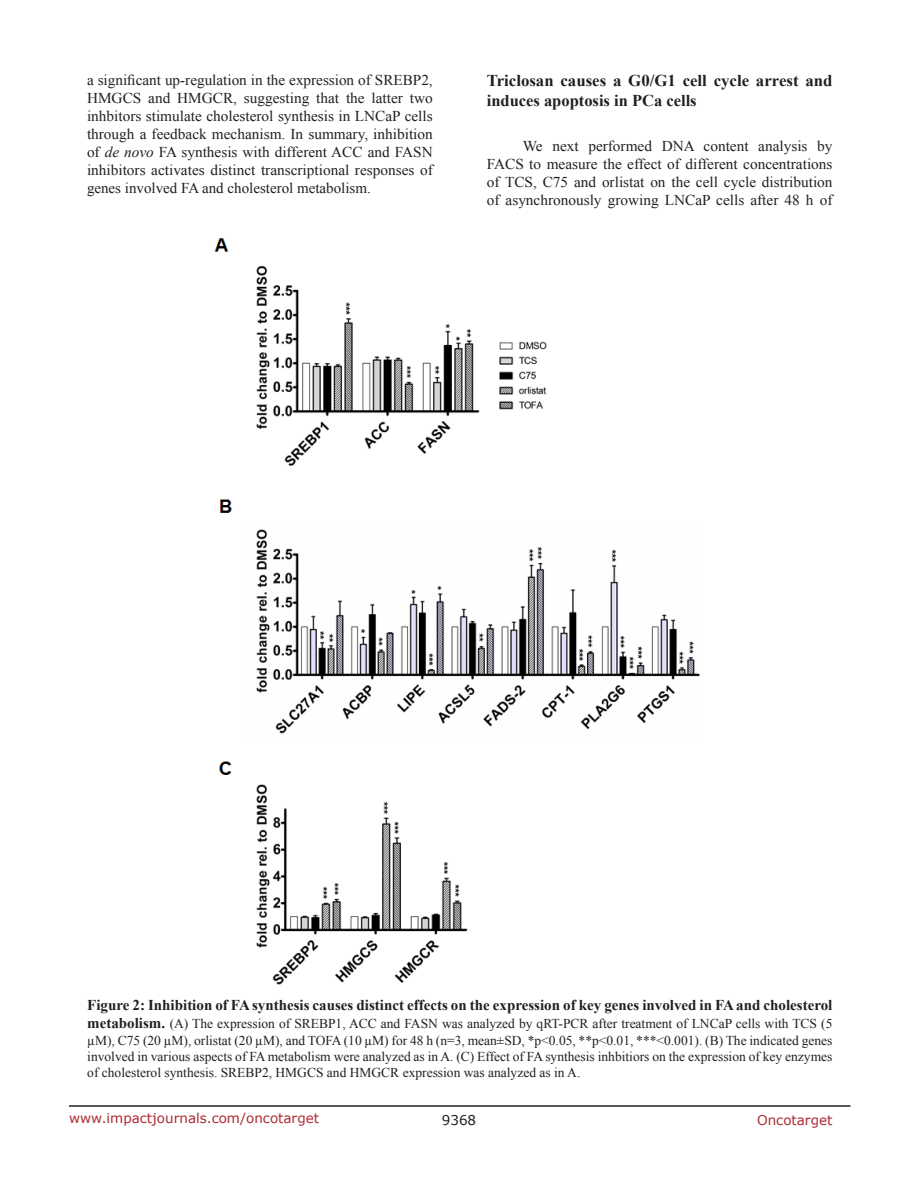
<style>
.page{position:relative;width:918px;height:1188px;background:#fff}
.page>*{position:absolute;margin:0;border:0;box-sizing:border-box;transform-origin:0 0}
.SubHeading{font:700 16.5px/19.8px "Times New Roman";color:#221f22}
.BodyText{font:15px/18px "Times New Roman";color:#221f22;text-align:justify}
.FigureText{font:700 15px "Times New Roman";color:#221f22}
.FigureText-2{font:13.5px/16.2px "Times New Roman";color:#221f22;text-align:justify}
.t1{font:13.5px "Verdana";color:#ac2b31}
.t2{font:13.5px "Verdana";color:#221f22}
.s1{font-style:italic}
.s2{font-weight:700;font-size:15px}
</style>
<div class="page">
<hr style="left:69px;top:1105px;width:781px;height:2px;background:#231f20">
<img style="left:214px;top:238px;width:486px;height:747px">
<p class="BodyText" style="left:87px;top:71px;width:347px">a significant up-regulation in the expression of SREBP2, HMGCS and HMGCR, suggesting that the latter two inhbitors stimulate cholesterol synthesis in LNCaP cells through a feedback mechanism. In summary, inhibition of <span class="s1">de novo</span> FA synthesis with different ACC and FASN inhibitors activates distinct transcriptional responses of genes involved FA and cholesterol metabolism.</p>
<p class="SubHeading" style="left:487px;top:70px;width:347px">Triclosan causes a G0/G1 cell cycle arrest and induces apoptosis in PCa cells</p>
<p class="BodyText" style="left:487px;top:137px;width:347px;text-indent:36px">We next performed DNA content analysis by FACS to measure the effect of different concentrations of TCS, C75 and orlistat on the cell cycle distribution of asynchronously growing LNCaP cells after 48 h of</p>
<p class="FigureText" style="left:87px;top:995px;width:747px">Figure 2: Inhibition of FA synthesis causes distinct effects on the expression of key genes involved in FA and cholesterol</p>
<p class="FigureText-2" style="left:87px;top:1016px;width:747px"><span class="s2">metabolism.</span> (A) The expression of SREBP1, ACC and FASN was analyzed by qRT-PCR after treatment of LNCaP cells with TCS (5 µM), C75 (20 µM), orlistat (20 µM), and TOFA (10 µM) for 48 h (n=3, mean±SD, *p&lt;0.05, **p&lt;0.01, ***&lt;0.001). (B) The indicated genes involved in various aspects of FA metabolism were analyzed as in A. (C) Effect of FA synthesis inhbitiors on the expression of key enzymes of cholesterol synthesis. SREBP2, HMGCS and HMGCR expression was analyzed as in A.</p>
<p class="t1" style="left:69px;top:1109px;width:252px">www.impactjournals.com/oncotarget</p>
<p class="t2" style="left:442px;top:1111px;width:36px">9368</p>
<p class="t1" style="left:757px;top:1111px;width:77px">Oncotarget</p>
</div>
